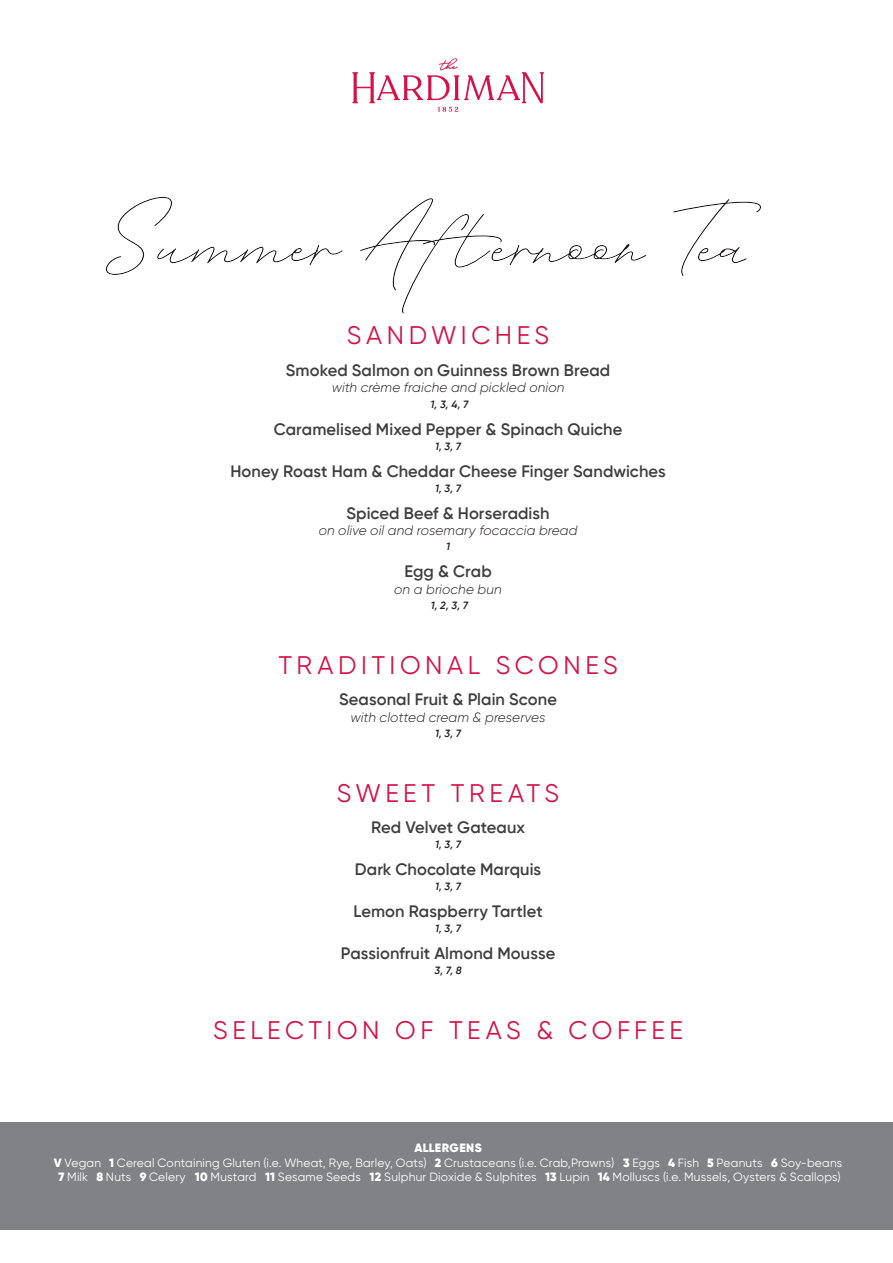
<style>
.page{position:relative;width:893px;height:1263px;background:#fff}
.page>*{position:absolute;margin:0;border:0;box-sizing:border-box;transform-origin:0 0}
.t1{font:25.5px "Gilroy";letter-spacing:.175em;color:#d31247}
.t2{font:600 16.5px "Gilroy";letter-spacing:.005em;color:#3e3e3f}
.t3{font:italic 300 13.5px "Gilroy";letter-spacing:.01em;color:#231f20}
.t4{font:12px/14.4px "Gilroy";letter-spacing:.015em;color:#fff;text-align:center}
.t5{font:italic 600 10.5px "Gilroy";color:#231f20}
.s1{font-weight:900}
</style>
<div class="page">
<div style="left:0;top:1122px;width:893px;height:107px;background:#808285"></div>
<svg style="left:352px;top:58px;width:192px;height:54px"></svg>
<h1 class="t1" style="left:347px;top:320px;width:204px">SANDWICHES</h1>
<p class="t2" style="left:286px;top:360px;width:326px">Smoked Salmon on Guinness Brown Bread</p>
<p class="t3" style="left:332px;top:379px;width:234px">with crème fraiche and pickled onion</p>
<p class="t5" style="left:430px;top:397px;width:39px">1, 3, 4, 7</p>
<p class="t2" style="left:274px;top:418px;width:350px">Caramelised Mixed Pepper &amp; Spinach Quiche</p>
<p class="t5" style="left:435px;top:439px;width:27px">1, 3, 7</p>
<p class="t2" style="left:230px;top:460px;width:437px">Honey Roast Ham &amp; Cheddar Cheese Finger Sandwiches</p>
<p class="t5" style="left:435px;top:481px;width:27px">1, 3, 7</p>
<p class="t2" style="left:346px;top:502px;width:205px">Spiced Beef &amp; Horseradish</p>
<p class="t3" style="left:319px;top:522px;width:260px">on olive oil and rosemary focaccia bread</p>
<p class="t5" style="left:446px;top:540px;width:5px">1</p>
<p class="t2" style="left:404px;top:561px;width:89px">Egg &amp; Crab</p>
<p class="t3" style="left:394px;top:580px;width:109px">on a brioche bun</p>
<p class="t5" style="left:431px;top:598px;width:39px">1, 2, 3, 7</p>
<h1 class="t1" style="left:278px;top:649px;width:341px">TRADITIONAL SCONES</h1>
<p class="t2" style="left:339px;top:689px;width:219px">Seasonal Fruit &amp; Plain Scone</p>
<p class="t3" style="left:350px;top:709px;width:197px">with clotted cream &amp; preserves</p>
<p class="t5" style="left:435px;top:726px;width:27px">1, 3, 7</p>
<h1 class="t1" style="left:337px;top:777px;width:224px">SWEET TREATS</h1>
<p class="t2" style="left:371px;top:817px;width:156px">Red Velvet Gateaux</p>
<p class="t5" style="left:435px;top:838px;width:27px">1, 3, 7</p>
<p class="t2" style="left:355px;top:859px;width:188px">Dark Chocolate Marquis</p>
<p class="t5" style="left:435px;top:880px;width:27px">1, 3, 7</p>
<p class="t2" style="left:353px;top:901px;width:191px">Lemon Raspberry Tartlet</p>
<p class="t5" style="left:435px;top:922px;width:27px">1, 3, 7</p>
<p class="t2" style="left:341px;top:943px;width:216px">Passionfruit Almond Mousse</p>
<p class="t5" style="left:434px;top:964px;width:29px">3, 7, 8</p>
<h1 class="t1" style="left:213px;top:1015px;width:471px">SELECTION OF TEAS &amp; COFFEE</h1>
<p class="t4" style="left:54px;top:1140px;width:790px"><span class="s1">ALLERGENS<br>V</span> Vegan <span class="s1">1</span> Cereal Containing Gluten (i.e. Wheat, Rye, Barley, Oats) <span class="s1">2</span> Crustaceans (i.e. Crab,Prawns) <span class="s1">3</span> Eggs <span class="s1">4</span> Fish <span class="s1">5</span> Peanuts <span class="s1">6</span> Soy-beans<br><span class="s1">7</span> Milk <span class="s1">8</span> Nuts <span class="s1">9</span> Celery <span class="s1">10</span> Mustard <span class="s1">11</span> Sesame Seeds <span class="s1">12</span> Sulphur Dioxide &amp; Sulphites <span class="s1">13</span> Lupin <span class="s1">14</span> Molluscs (i.e. Mussels, Oysters &amp; Scallops)</p>
</div>
